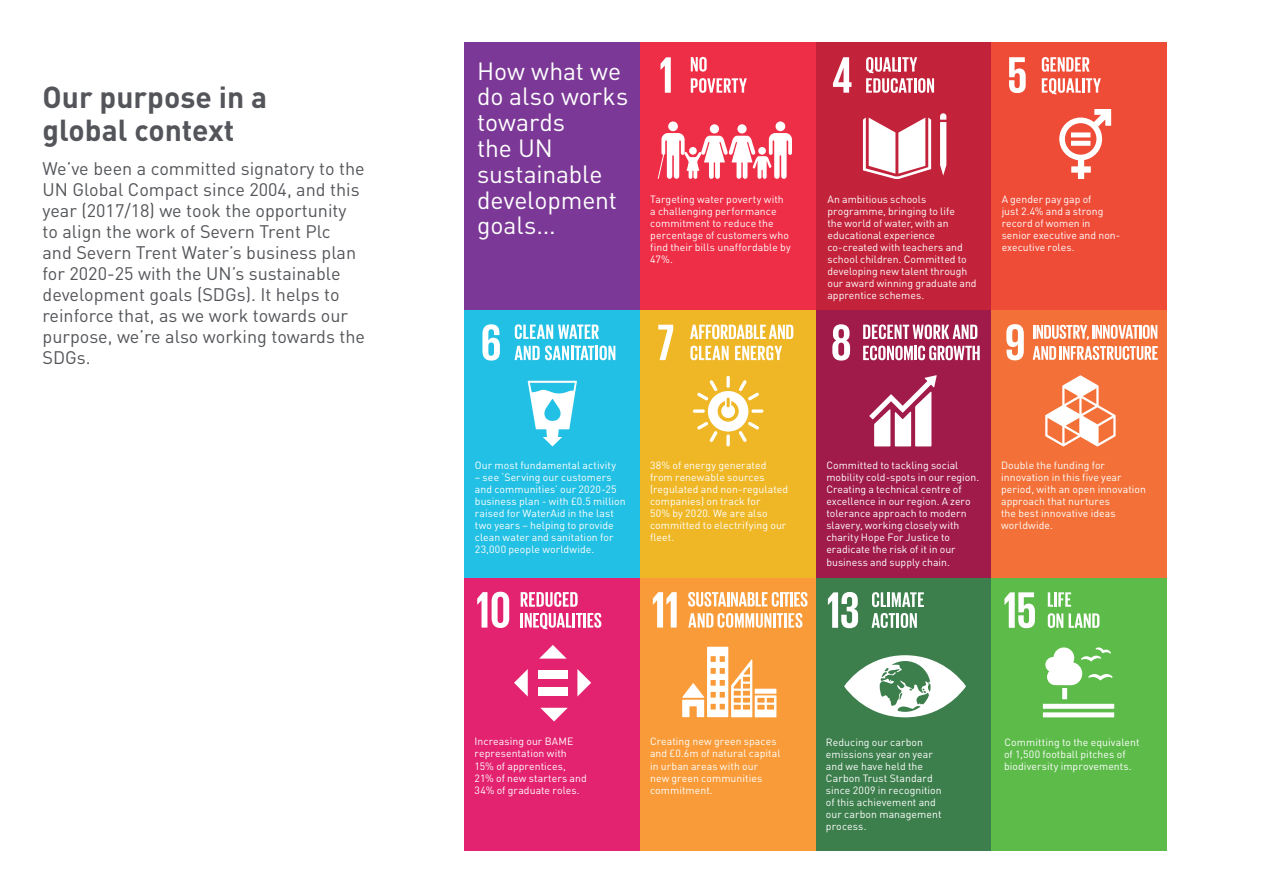
<style>
.page{position:relative;width:1263px;height:893px;background:#fff}
.page>*{position:absolute;margin:0;border:0;box-sizing:border-box;transform-origin:0 0}
.t1{font:700 30px/33px "DINOT";color:#54555a}
.Body_copy{font:24.6px/25.8px "DINOT";letter-spacing:-.005em;color:#fff}
.t2{font:18px/21px "DINOT";color:#54555a}
.t3{font:10.5px/12.1px "DINOT";letter-spacing:.005em;color:#fff}
</style>
<div class="page">
<div style="left:640px;top:107px;width:176px;height:203px;background:#ee2d46"></div>
<div style="left:640px;top:43px;width:176px;height:175px;background:#ee2d46"></div>
<svg style="left:660px;top:57px;width:11px;height:36px"></svg>
<div style="left:775px;top:121px;width:10px;height:10px;background:#fff;border-radius:50%"></div>
<div style="left:737px;top:124px;width:10px;height:9px;background:#fff;border-radius:50%"></div>
<div style="left:710px;top:124px;width:9px;height:9px;background:#fff;border-radius:50%"></div>
<div style="left:668px;top:121px;width:10px;height:10px;background:#fff;border-radius:50%"></div>
<svg style="left:657px;top:133px;width:135px;height:46px"></svg>
<svg style="left:691px;top:57px;width:16px;height:15px"></svg>
<svg style="left:691px;top:78px;width:56px;height:15px"></svg>
<div style="left:465px;top:43px;width:175px;height:267px;background:#7b3896"></div>
<div style="left:816px;top:43px;width:176px;height:267px;background:#c3233a"></div>
<div style="left:992px;top:43px;width:175px;height:267px;background:#ef4c38"></div>
<div style="left:465px;top:310px;width:175px;height:268px;background:#22c0e4"></div>
<div style="left:640px;top:310px;width:176px;height:268px;background:#efb726"></div>
<div style="left:816px;top:310px;width:176px;height:268px;background:#a01b49"></div>
<div style="left:992px;top:310px;width:175px;height:268px;background:#f37138"></div>
<div style="left:465px;top:578px;width:175px;height:273px;background:#e32270"></div>
<div style="left:640px;top:578px;width:176px;height:273px;background:#f89b38"></div>
<div style="left:816px;top:578px;width:176px;height:273px;background:#3c7e4c"></div>
<div style="left:992px;top:578px;width:175px;height:273px;background:#5dbb4a"></div>
<svg style="left:833px;top:57px;width:18px;height:36px"></svg>
<svg style="left:940px;top:113px;width:6px;height:63px"></svg>
<svg style="left:863px;top:117px;width:68px;height:62px"></svg>
<svg style="left:866px;top:57px;width:68px;height:36px"></svg>
<svg style="left:1009px;top:57px;width:17px;height:36px"></svg>
<svg style="left:1042px;top:78px;width:59px;height:16px"></svg>
<svg style="left:1042px;top:57px;width:47px;height:15px"></svg>
<svg style="left:482px;top:324px;width:18px;height:37px"></svg>
<svg style="left:528px;top:381px;width:49px;height:65px"></svg>
<svg style="left:514px;top:346px;width:101px;height:14px"></svg>
<svg style="left:515px;top:324px;width:84px;height:15px"></svg>
<svg style="left:658px;top:325px;width:15px;height:35px"></svg>
<svg style="left:693px;top:409px;width:12px;height:4px"></svg>
<svg style="left:751px;top:409px;width:12px;height:4px"></svg>
<svg style="left:726px;top:376px;width:4px;height:12px"></svg>
<svg style="left:726px;top:434px;width:4px;height:12px"></svg>
<svg style="left:697px;top:380px;width:62px;height:62px"></svg>
<svg style="left:690px;top:324px;width:103px;height:15px"></svg>
<svg style="left:690px;top:346px;width:39px;height:14px"></svg>
<svg style="left:735px;top:346px;width:47px;height:14px"></svg>
<svg style="left:832px;top:324px;width:18px;height:37px"></svg>
<svg style="left:869px;top:375px;width:68px;height:71px"></svg>
<svg style="left:863px;top:324px;width:114px;height:15px"></svg>
<svg style="left:863px;top:346px;width:117px;height:14px"></svg>
<svg style="left:1006px;top:324px;width:18px;height:36px"></svg>
<svg style="left:1045px;top:375px;width:70px;height:71px"></svg>
<svg style="left:1033px;top:325px;width:124px;height:15px"></svg>
<svg style="left:1033px;top:346px;width:23px;height:14px"></svg>
<hr style="left:1059px;top:346px;width:3px;height:14px;background:#fff">
<svg style="left:1063px;top:346px;width:95px;height:14px"></svg>
<svg style="left:477px;top:592px;width:32px;height:36px"></svg>
<svg style="left:521px;top:592px;width:57px;height:15px"></svg>
<svg style="left:521px;top:613px;width:80px;height:16px"></svg>
<svg style="left:577px;top:669px;width:14px;height:27px"></svg>
<svg style="left:514px;top:669px;width:14px;height:27px"></svg>
<svg style="left:539px;top:645px;width:28px;height:14px"></svg>
<svg style="left:540px;top:708px;width:28px;height:13px"></svg>
<div style="left:538px;top:670px;width:30px;height:8px;background:#fff"></div>
<div style="left:538px;top:688px;width:30px;height:8px;background:#fff"></div>
<svg style="left:653px;top:592px;width:24px;height:36px"></svg>
<svg style="left:682px;top:647px;width:94px;height:70px"></svg>
<svg style="left:688px;top:592px;width:119px;height:15px"></svg>
<svg style="left:688px;top:613px;width:114px;height:15px"></svg>
<svg style="left:828px;top:592px;width:30px;height:36px"></svg>
<svg style="left:844px;top:655px;width:122px;height:62px"></svg>
<svg style="left:872px;top:592px;width:14px;height:15px"></svg>
<hr style="left:887px;top:592px;width:3px;height:15px;background:#fff">
<svg style="left:892px;top:592px;width:32px;height:15px"></svg>
<svg style="left:871px;top:613px;width:24px;height:15px"></svg>
<hr style="left:896px;top:613px;width:3px;height:15px;background:#fff">
<svg style="left:901px;top:613px;width:16px;height:15px"></svg>
<svg style="left:1004px;top:592px;width:31px;height:36px"></svg>
<div style="left:1062px;top:688px;width:5px;height:11px;background:#fff"></div>
<div style="left:1043px;top:704px;width:71px;height:5px;background:#fff"></div>
<div style="left:1043px;top:712px;width:71px;height:5px;background:#fff"></div>
<svg style="left:1045px;top:647px;width:67px;height:38px"></svg>
<svg style="left:1048px;top:592px;width:23px;height:15px"></svg>
<svg style="left:1048px;top:613px;width:51px;height:15px"></svg>
<svg style="left:1059px;top:109px;width:52px;height:70px"></svg>
<div style="left:1071px;top:132px;width:19px;height:5px;background:#fff"></div>
<div style="left:1071px;top:141px;width:19px;height:5px;background:#fff"></div>
<p class="t1" style="left:43px;top:80px;width:226px">Our purpose in a global context</p>
<p class="t2" style="left:43px;top:158px;width:324px">We’ve been a committed signatory to the UN Global Compact since 2004, and this year (2017/18) we took the opportunity to align the work of Severn Trent Plc<br>and Severn Trent Water’s business plan for 2020-25 with the UN’s sustainable development goals (SDGs). It helps to reinforce that, as we work towards our purpose, we’re also working towards the SDGs.</p>
<p class="Body_copy" style="left:477px;top:57px;width:153px">How what we do also works towards<br>the UN sustainable development goals...</p>
<p class="t3" style="left:650px;top:193px;width:142px">Targeting water poverty with a challenging performance commitment to reduce the percentage of customers who find their bills unaffordable by<br>47%.</p>
<p class="t3" style="left:827px;top:193px;width:151px">An ambitious schools programme, bringing to life<br>the world of water, with an educational experience co-created with teachers and school children. Committed to developing new talent through our award winning graduate and apprentice schemes.</p>
<p class="t3" style="left:1002px;top:193px;width:120px">A gender pay gap of<br>just 2.4% and a strong record of women in senior executive and non&shy;executive roles.</p>
<p class="t3" style="left:475px;top:459px;width:143px">Our most fundamental activity</p>
<p class="t3" style="left:475px;top:471px;width:152px">– see ‘Serving our customers and communities’ our 2020-25 business plan - with £0.5 million raised for WaterAid in the last two years – helping to provide clean water and sanitation for<br>23,000 people worldwide.</p>
<p class="t3" style="left:650px;top:459px;width:140px">38% of energy generated from renewable sources (regulated and non-regulated companies) on track for<br>50% by 2020. We are also committed to electrifying our fleet.</p>
<p class="t3" style="left:826px;top:459px;width:154px">Committed to tackling social mobility cold-spots in our region.<br>Creating a technical centre of excellence in our region. A zero tolerance approach to modern slavery, working closely with charity Hope For Justice to eradicate the risk of it in our business and supply chain.</p>
<p class="t3" style="left:1001px;top:459px;width:146px">Double the funding for innovation in this five year period, with an open innovation approach that nurtures<br>the best innovative ideas worldwide.</p>
<p class="t3" style="left:475px;top:735px;width:100px">Increasing our BAME representation with</p>
<p class="t3" style="left:475px;top:759px;width:93px">15% of apprentices,</p>
<p class="t3" style="left:475px;top:772px;width:114px">21% of new starters and</p>
<p class="t3" style="left:475px;top:784px;width:107px">34% of graduate roles.</p>
<p class="t3" style="left:650px;top:735px;width:132px">Creating new green spaces and £0.6m of natural capital in urban areas with our<br>new green communities commitment.</p>
<p class="t3" style="left:826px;top:736px;width:117px">Reducing our carbon emissions year on year and we have held the<br>Carbon Trust Standard since 2009 in recognition of this achievement and our carbon management process.</p>
<p class="t3" style="left:1004px;top:736px;width:137px">Committing to the equivalent</p>
<p class="t3" style="left:1004px;top:748px;width:129px">of 1,500 football pitches of biodiversity improvements.</p>
</div>
